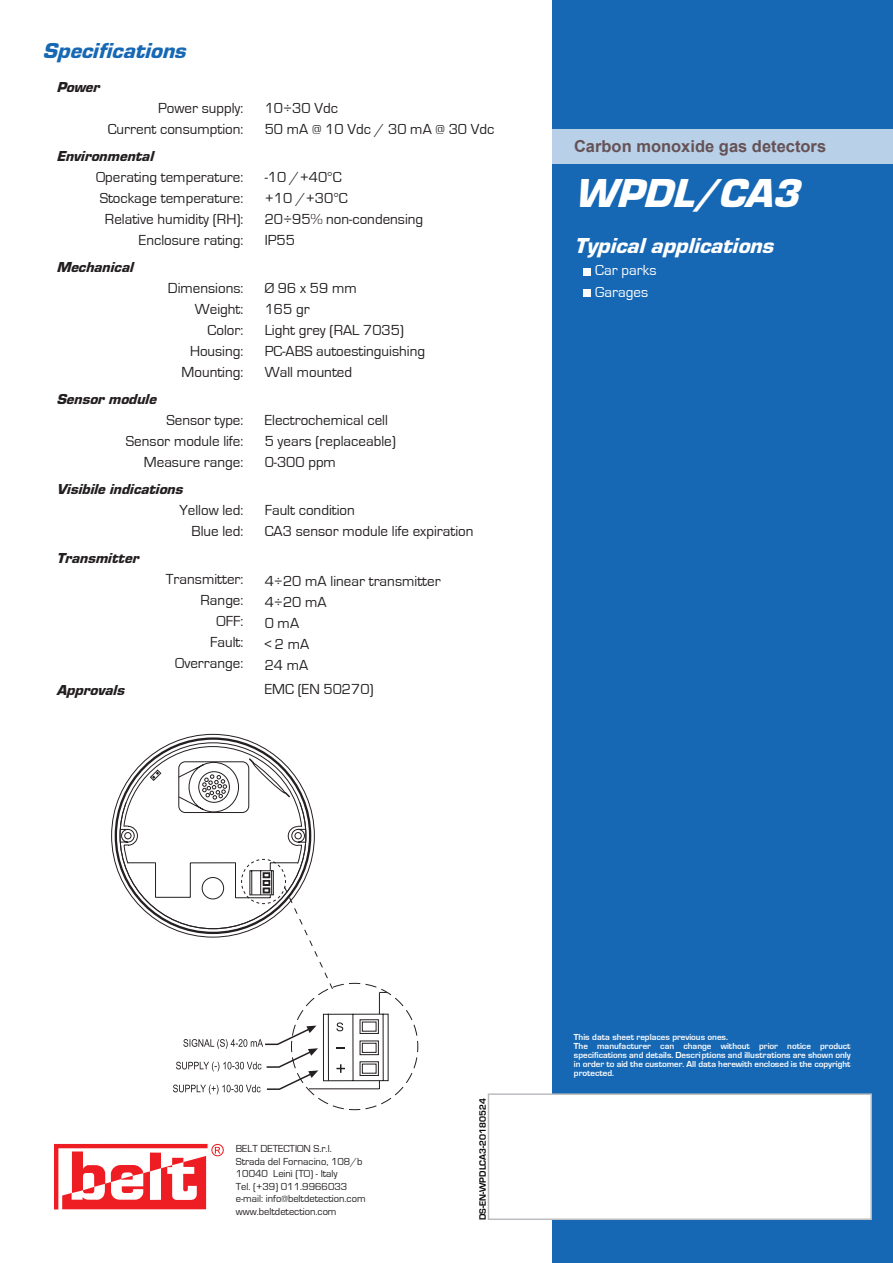
<style>
.page{position:relative;width:893px;height:1263px;background:#fff}
.page>*{position:absolute;margin:0;border:0;box-sizing:border-box;transform-origin:0 0}
.t1{font:italic 900 42px "Eurostile";color:#fff}
.t2{font:italic 900 22.5px "Eurostile";color:#fff}
.t3{font:italic 900 22.5px "Eurostile";color:#1768b4}
.t4{font:700 16.5px "Arial";color:#665256}
.t5{font:15px "Eurostile";color:#231f20}
.t6{font:italic 900 15px "Eurostile";color:#231f20}
.t7{font:15px "Eurostile";color:#fff}
.t8{font:10.5px "Eurostile";color:#231f20}
.t9{font:700 9.45px "Eurostile";color:#000}
.t10{font:700 9px/9px "Eurostile";color:#fff;text-align:justify}
</style>
<div class="page">
<div style="left:553px;top:0;width:340px;height:1263px;background:#1768b4"></div>
<div style="left:488px;top:1093px;width:384px;height:127px;background:#fff;border:2px solid #bcbdc0"></div>
<div style="left:549px;top:130px;width:344px;height:34px;background:#b8d1e8"></div>
<svg style="left:54px;top:1144px;width:170px;height:65px"></svg>
<div style="left:583px;top:267px;width:7px;height:8px;background:#fff"></div>
<div style="left:583px;top:288px;width:7px;height:8px;background:#fff"></div>
<svg style="left:111px;top:734px;width:308px;height:376px"></svg>
<p class="t3" style="left:43px;top:38px;width:144px">Specifications</p>
<p class="t6" style="left:56px;top:79px;width:44px">Power</p>
<p class="t5" style="left:158px;top:100px;width:87px">Power supply:</p>
<p class="t5" style="left:108px;top:121px;width:137px">Current consumption:</p>
<p class="t6" style="left:56px;top:148px;width:98px">Environmental</p>
<p class="t5" style="left:96px;top:169px;width:149px">Operating temperature:</p>
<p class="t5" style="left:100px;top:190px;width:145px">Stockage temperature:</p>
<p class="t5" style="left:105px;top:211px;width:140px">Relative humidity (RH):</p>
<p class="t5" style="left:139px;top:232px;width:106px">Enclosure rating:</p>
<p class="t6" style="left:56px;top:259px;width:78px">Mechanical</p>
<p class="t5" style="left:168px;top:280px;width:77px">Dimensions:</p>
<p class="t5" style="left:195px;top:301px;width:50px">Weight:</p>
<p class="t5" style="left:208px;top:322px;width:37px">Color:</p>
<p class="t5" style="left:190px;top:343px;width:55px">Housing:</p>
<p class="t5" style="left:182px;top:364px;width:63px">Mounting:</p>
<p class="t6" style="left:56px;top:391px;width:101px">Sensor module</p>
<p class="t5" style="left:167px;top:412px;width:78px">Sensor type:</p>
<p class="t5" style="left:126px;top:433px;width:119px">Sensor module life:</p>
<p class="t5" style="left:144px;top:454px;width:101px">Measure range:</p>
<p class="t6" style="left:56px;top:481px;width:128px">Visibile indications</p>
<p class="t5" style="left:179px;top:502px;width:65px">Yellow led:</p>
<p class="t5" style="left:191px;top:523px;width:53px">Blue led:</p>
<p class="t6" style="left:56px;top:550px;width:84px">Transmitter</p>
<p class="t5" style="left:166px;top:571px;width:79px">Transmitter:</p>
<p class="t5" style="left:201px;top:592px;width:44px">Range:</p>
<p class="t5" style="left:217px;top:613px;width:28px">OFF:</p>
<p class="t5" style="left:210px;top:634px;width:35px">Fault:</p>
<p class="t5" style="left:175px;top:655px;width:70px">Overrange:</p>
<p class="t6" style="left:56px;top:682px;width:69px">Approvals</p>
<p class="t5" style="left:265px;top:100px;width:75px">10÷30 Vdc</p>
<p class="t5" style="left:265px;top:121px;width:231px">50 mA @ 10 Vdc / 30 mA @ 30 Vdc</p>
<p class="t5" style="left:265px;top:169px;width:78px">-10 /+40°C</p>
<p class="t5" style="left:265px;top:190px;width:85px">+10 /+30°C</p>
<p class="t5" style="left:265px;top:211px;width:160px">20÷95% non-condensing</p>
<p class="t5" style="left:265px;top:232px;width:32px">IP55</p>
<p class="t5" style="left:265px;top:280px;width:94px">Ø 96 x 59 mm</p>
<p class="t5" style="left:265px;top:301px;width:46px">165 gr</p>
<p class="t5" style="left:265px;top:322px;width:141px">Light grey (RAL 7035)</p>
<p class="t5" style="left:265px;top:343px;width:162px">PC-ABS autoestinguishing</p>
<p class="t5" style="left:265px;top:364px;width:89px">Wall mounted</p>
<p class="t5" style="left:265px;top:412px;width:125px">Electrochemical cell</p>
<p class="t5" style="left:265px;top:433px;width:133px">5 years (replaceable)</p>
<p class="t5" style="left:265px;top:454px;width:73px">0-300 ppm</p>
<p class="t5" style="left:265px;top:502px;width:92px">Fault condition</p>
<p class="t5" style="left:265px;top:523px;width:210px">CA3 sensor module life expiration</p>
<p class="t5" style="left:265px;top:572px;width:177px">4÷20 mA linear transmitter</p>
<p class="t5" style="left:265px;top:593px;width:64px">4÷20 mA</p>
<p class="t5" style="left:265px;top:614px;width:36px">0 mA</p>
<p class="t5" style="left:265px;top:635px;width:46px">&lt; 2 mA</p>
<p class="t5" style="left:265px;top:656px;width:45px">24 mA</p>
<p class="t5" style="left:265px;top:680px;width:110px">EMC (EN 50270)</p>
<p class="t4" style="left:574px;top:135px;width:254px">Carbon monoxide gas detectors</p>
<p class="t1" style="left:574px;top:170px;width:226px">WPDL/CA3</p>
<p class="t2" style="left:574px;top:233px;width:200px">Typical applications</p>
<p class="t7" style="left:595px;top:262px;width:63px">Car parks</p>
<p class="t7" style="left:595px;top:283px;width:54px">Garages</p>
<p class="t8" style="left:236px;top:1143px;width:97px">BELT DETECTION S.r.l.</p>
<p class="t8" style="left:236px;top:1155px;width:128px">Strada del Fornacino, 108/b</p>
<p class="t8" style="left:236px;top:1168px;width:103px">10040 Leinì (TO) - Italy</p>
<p class="t8" style="left:236px;top:1181px;width:113px">Tel. (+39) 011.9966033</p>
<p class="t8" style="left:236px;top:1193px;width:131px">e-mail: info@beltdetection.com</p>
<p class="t8" style="left:236px;top:1206px;width:102px">www.beltdetection.com</p>
<p class="t9" style="left:479px;top:1220px;width:124px;rotate:-90deg">DS-EN-WPDLCA3-20180524</p>
<p class="t10" style="left:574px;top:1033px;width:156px">This data sheet replaces previous ones.</p>
<p class="t10" style="left:574px;top:1042px;width:278px">The manufacturer can change without prior notice product specifications and details. Descriptions and illustrations are shown only in order to aid the customer. All data herewith enclosed is the copyright protected.</p>
</div>
